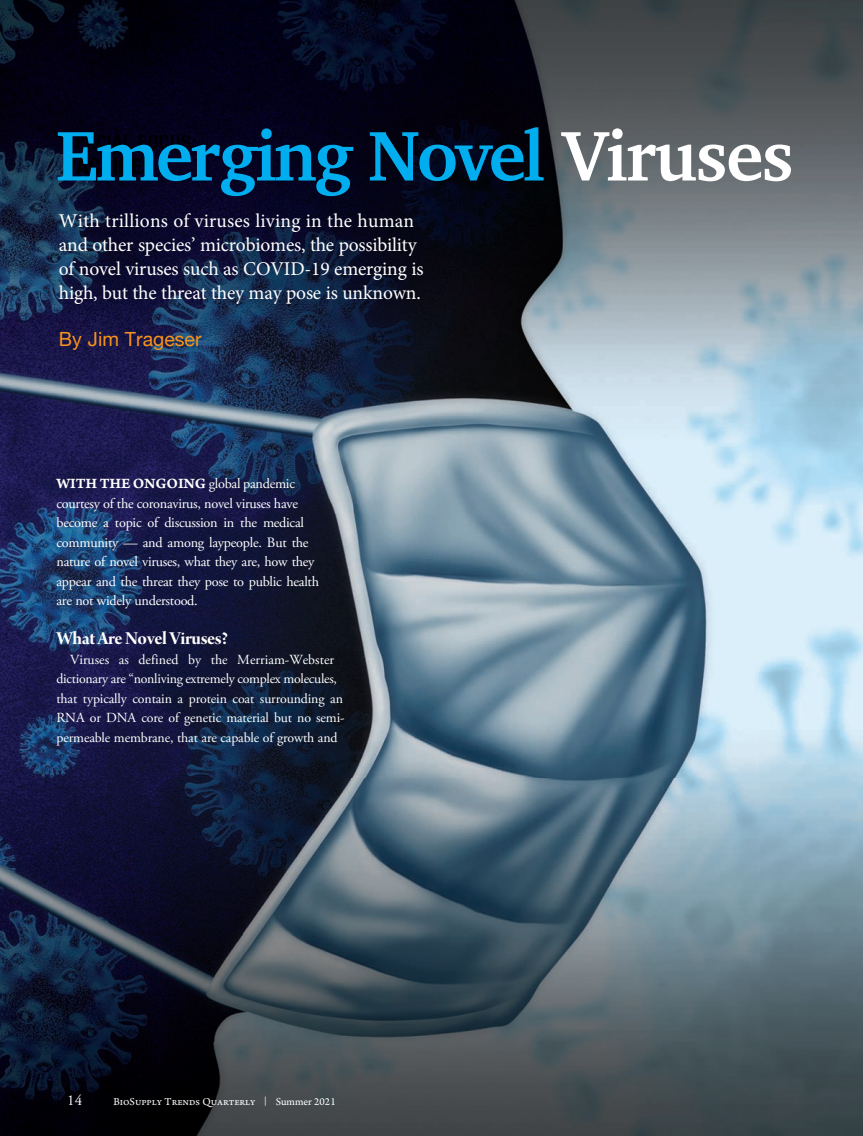
<style>
.page{position:relative;width:863px;height:1136px;background:#fff}
.page>*{position:absolute;margin:0;border:0;box-sizing:border-box;transform-origin:0 0}
.t1{font:700 condensed 21.75px "Helvetica Neue LT Std";letter-spacing:.02em;color:#000}
.t2{font:19.5px/24px "Minion Pro";letter-spacing:-.01em;color:#fff}
.t3{font:19.5px "Arno Pro Bold Display";letter-spacing:-.02em;color:#fff}
.t4{font:19.5px "Helvetica Neue";color:#f7931d}
.t5{font:500 condensed 19.2px "Helvetica Neue LT Std";letter-spacing:.05em;color:#000}
.t6{font:15px "Arno Pro Smbd Caption";letter-spacing:-.01em;color:#fff}
.t7{font:15px "Adobe Garamond Pro";color:#fff}
.t8{font:14.25px/19.5px "Adobe Garamond Pro";letter-spacing:-.02em;color:#fff}
.t9{font:13.8px/19.5px "Adobe Garamond Pro";letter-spacing:-.01em;color:#fff;text-align:center}
.t10{font:11.25px "Arno Pro";color:#fff}
.s1{font-family:"Adobe Garamond Pro";font-size:14.25px}
.s2{font-size:9px}
</style>
<div class="page">
<img style="left:0;top:0;width:863px;height:1135px">
<svg style="left:58px;top:128px;width:295px;height:68px"></svg>
<svg style="left:370px;top:127px;width:174px;height:54px"></svg>
<svg style="left:561px;top:128px;width:230px;height:53px"></svg>
<h3 class="t5" style="left:65px;top:131px;width:133px">SPECIAL FOCUS:</h3>
<h1 class="t1" style="left:65px;top:153px;width:90px">VACCINES</h1>
<h2 class="t2" style="left:59px;top:209px;width:366px">With trillions of viruses living in the human and other species’ microbiomes, the possibility of novel viruses such as COVID-19 emerging is high, but the threat they may pose is unknown.</h2>
<h2 class="t4" style="left:59px;top:325px;width:144px">By Jim Trageser</h2>
<p class="t6" style="left:57px;top:474px;width:240px">WITH THE ONGOING <span class="s1">global pandemic</span></p>
<p class="t8" style="left:57px;top:494px;width:264px">courtesy of the coronavirus, novel viruses have become a topic of discussion in the medical community — and among laypeople. But the nature of novel viruses, what they are, how they appear and the threat they pose to public health are not widely understood.</p>
<h2 class="t3" style="left:57px;top:627px;width:173px">What Are Novel Viruses?</h2>
<p class="t9" style="left:57px;top:650px;width:290px">Viruses as defined by the Merriam-Webster dictionary are “nonliving extremely complex molecules, that typically contain a protein coat surrounding an RNA or DNA core of genetic material but no semi&shy;permeable membrane, that are capable of growth and</p>
<p class="t7" style="left:67px;top:1090px;width:17px">14</p>
<p class="t10" style="left:113px;top:1094px;width:224px">BioSupply Trends Quarterly <span class="s2">|</span> Summer 2021</p>
</div>
